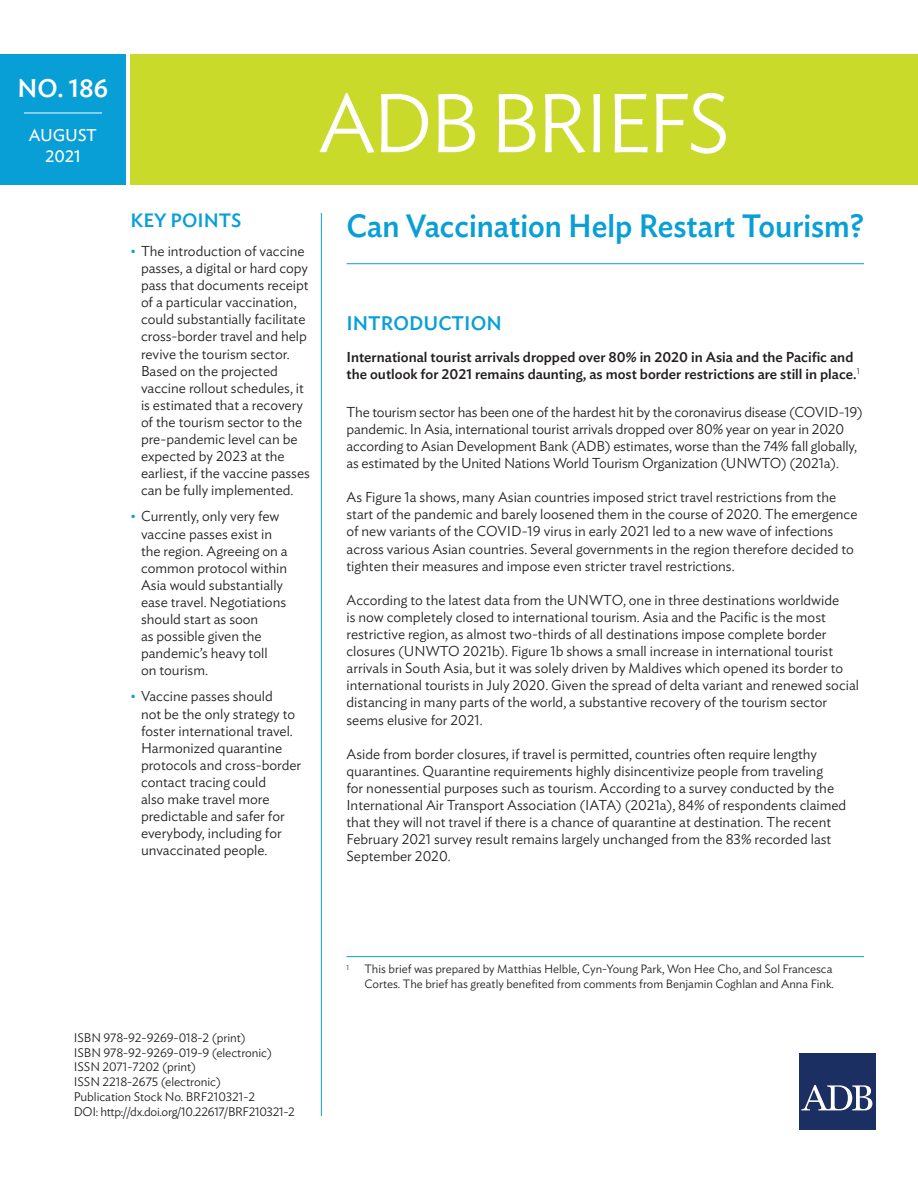
<style>
.page{position:relative;width:918px;height:1188px;background:#fff}
.page>*{position:absolute;margin:0;border:0;box-sizing:border-box;transform-origin:0 0}
.t1{font:300 82.35px "Ideal Sans";letter-spacing:-.04em;color:#fff}
.t2{font:500 31.95px "Ideal Sans";color:#089fd6;scale:.95 1}
.t3{font:500 25.35px "Ideal Sans";color:#fff}
.t4{font:500 19.5px "Ideal Sans";color:#089fd6}
.t5{font:500 19.2px "Ideal Sans";color:#089fd6}
.t6{font:16.95px/20.2px "Ideal Sans";letter-spacing:-.01em;color:#fff;text-align:center}
.t7{font:300 14.25px/17.1px "Ideal Sans";color:#231f20}
.t8{font:500 14.25px/17.1px "Ideal Sans";color:#231f20}
.t9{font:300 12.3px/14.9px "Ideal Sans";letter-spacing:-.005em;color:#231f20}
.t10{font:300 12px/14.4px "Ideal Sans";color:#231f20}
.t11{font:300 7.05px "Ideal Sans";color:#231f20}
.s1{font-size:13.2px;color:#089fd6}
</style>
<div class="page">
<div style="left:130px;top:54px;width:788px;height:130px;background:#c9da2b"></div>
<div style="left:0;top:54px;width:126px;height:130px;background:#089fd6"></div>
<hr style="left:24px;top:113px;width:78px;height:1px;background:#fff">
<hr style="left:346px;top:263px;width:518px;height:1px;background:#089fd6">
<hr style="left:321px;top:213px;width:1px;height:903px;background:#089fd6">
<div style="left:800px;top:1053px;width:76px;height:77px;background:#1b2f62"></div>
<svg style="left:801px;top:1085px;width:71px;height:25px"></svg>
<hr style="left:346px;top:956px;width:518px;height:1px;background:#089fd6">
<h3 class="t3" style="left:18px;top:69px;width:92px">NO. 186</h3>
<p class="t6" style="left:29px;top:124px;width:70px">AUGUST<br>2021</p>
<h1 class="t1" style="left:318px;top:60px;width:413px">ADB BRIEFS</h1>
<h3 class="t5" style="left:130px;top:205px;width:113px">KEY POINTS</h3>
<p class="t7" style="left:141px;top:241px;width:171px;text-indent:-10px"><span class="s1">•</span> The introduction of vaccine passes, a digital or hard copy pass that documents receipt of a particular vaccination, could substantially facilitate cross-border travel and help revive the tourism sector.<br>Based on the projected vaccine rollout schedules, it is estimated that a recovery of the tourism sector to the pre-pandemic level can be expected by 2023 at the earliest, if the vaccine passes can be fully implemented.</p>
<p class="t7" style="left:141px;top:507px;width:148px;text-indent:-10px"><span class="s1">•</span> Currently, only very few vaccine passes exist in the region. Agreeing on a common protocol within<br>Asia would substantially ease travel. Negotiations should start as soon<br>as possible given the pandemic’s heavy toll<br>on tourism.</p>
<p class="t7" style="left:141px;top:687px;width:162px;text-indent:-10px"><span class="s1">•</span> Vaccine passes should<br>not be the only strategy to foster international travel.<br>Harmonized quarantine protocols and cross-border contact tracing could<br>also make travel more predictable and safer for everybody, including for unvaccinated people.</p>
<h2 class="t2" style="left:346px;top:201px;width:546px">Can Vaccination Help Restart Tourism?</h2>
<h3 class="t4" style="left:346px;top:308px;width:21px">Intro</h3>
<h3 class="t4" style="left:409px;top:308px;width:43px">duction</h3>
<p class="t8" style="left:346px;top:347px;width:515px">International tourist arrivals dropped over 80% in 2020 in Asia and the Pacific and the outlook for 2021 remains daunting, as most border restrictions are still in place.<sup>1</sup></p>
<p class="t7" style="left:346px;top:402px;width:518px">The tourism sector has been one of the hardest hit by the coronavirus disease (COVID-19) pandemic. In Asia, international tourist arrivals dropped over 80% year on year in 2020 according to Asian Development Bank (ADB) estimates, worse than the 74% fall globally, as estimated by the United Nations World Tourism Organization (UNWTO) (2021a).</p>
<p class="t7" style="left:346px;top:487px;width:513px">As Figure 1a shows, many Asian countries imposed strict travel restrictions from the start of the pandemic and barely loosened them in the course of 2020. The emergence of new variants of the COVID-19 virus in early 2021 led to a new wave of infections across various Asian countries. Several governments in the region therefore decided to tighten their measures and impose even stricter travel restrictions.</p>
<p class="t7" style="left:346px;top:590px;width:514px">According to the latest data from the UNWTO, one in three destinations worldwide<br>is now completely closed to international tourism. Asia and the Pacific is the most restrictive region, as almost two-thirds of all destinations impose complete border closures (UNWTO 2021b). Figure 1b shows a small increase in international tourist arrivals in South Asia, but it was solely driven by Maldives which opened its border to international tourists in July 2020. Given the spread of delta variant and renewed social distancing in many parts of the world, a substantive recovery of the tourism sector seems elusive for 2021.</p>
<p class="t7" style="left:346px;top:744px;width:501px">Aside from border closures, if travel is permitted, countries often require lengthy quarantines. Quarantine requirements highly disincentivize people from traveling<br>for nonessential purposes such as tourism. According to a survey conducted by the International Air Transport Association (IATA) (2021a), 84% of respondents claimed that they will not travel if there is a chance of quarantine at destination. The recent February 2021 survey result remains largely unchanged from the 83% recorded last September 2020.</p>
<p class="t9" style="left:74px;top:1029px;width:223px">ISBN 978-92-9269-018-2 (print)<br>ISBN 978-92-9269-019-9 (electronic)<br>ISSN 2071-7202 (print)<br>ISSN 2218-2675 (electronic)<br>Publication Stock No. BRF210321-2<br>DOI: http://dx.doi.org/10.22617/BRF210321-2</p>
<p class="t11" style="left:346px;top:962px;width:4px">1</p>
<p class="t10" style="left:365px;top:961px;width:471px">This brief was prepared by Matthias Helble, Cyn-Young Park, Won Hee Cho, and Sol Francesca<br>Cortes. The brief has greatly benefited from comments from Benjamin Coghlan and Anna Fink.</p>
</div>
